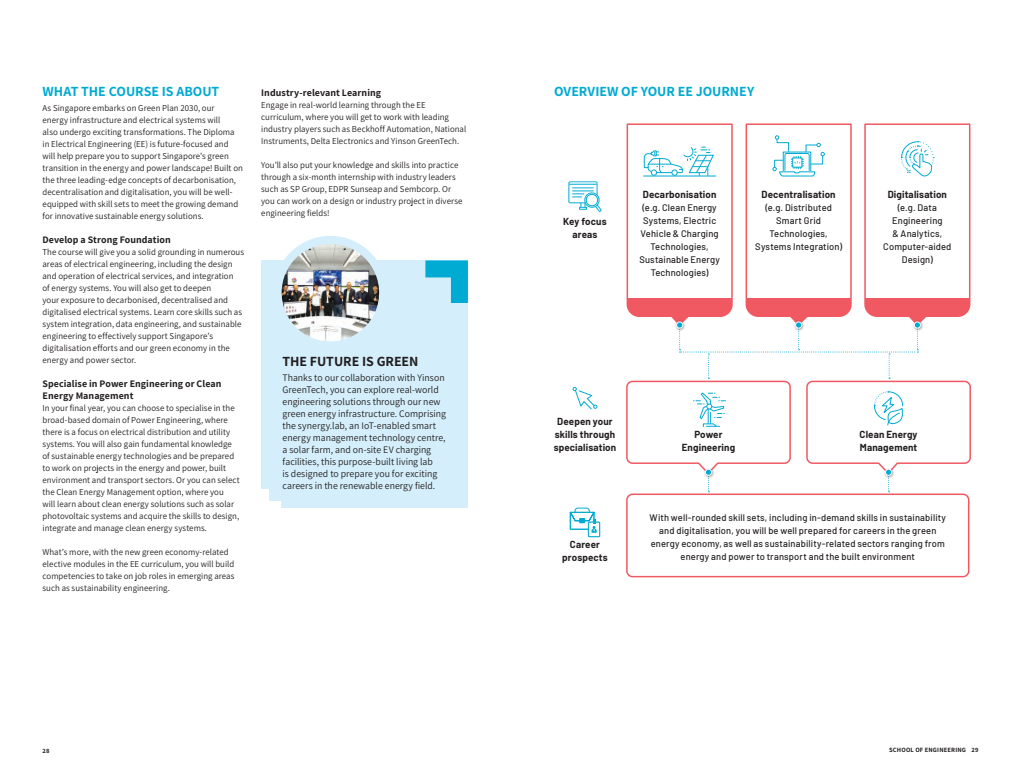
<style>
.page{position:relative;width:1021px;height:780px;background:#fff}
.page>*{position:absolute;margin:0;border:0;box-sizing:border-box;transform-origin:0 0}
.Main_Subhead_14_points_Assistant_XBold{font:700 14px "Assistant";letter-spacing:-.005em;color:#00abd3}
.Body_text_9_points_Assistant_Reg{font:700 14px "Assistant";letter-spacing:-.005em;color:#00abd3}
.Main_Subhead_14_points_Assistant_XBold-2{font:700 14px "Assistant";letter-spacing:-.005em;color:#231f20}
.Quote_10_points{font:10px/12px "Assistant";color:#231f20}
.Bodytext_11_points_Barlow_Bold{font:700 10px/13px "Barlow";letter-spacing:.015em;color:#231f20;text-align:center}
.Body_text_9_points_Assistant_Reg-2{font:700 10px/12px "Assistant";letter-spacing:.005em;color:#231f20}
.Body_text_9_5_points_Barlow{font:500 9.5px/13px "Barlow";letter-spacing:.015em;color:#231f20;text-align:center}
.Body_text_9_points_Assistant_Reg-3{font:9px/12px "Assistant";letter-spacing:.005em;color:#231f20}
.t1{font:700 6.5px "Assistant";letter-spacing:.03em;color:#231f20}
</style>
<div class="page">
<div style="left:261px;top:260px;width:207px;height:247px;background:#d4effb"></div>
<img style="left:277px;top:240px;width:106px;height:105px;border-radius:52px">
<div style="left:273px;top:236px;width:114px;height:113px;border:8px solid #d4effb;border-radius:50%"></div>
<svg style="left:425px;top:260px;width:43px;height:43px"></svg>
<div style="left:261px;top:488px;width:8px;height:20px;background:#fff"></div>
<div style="left:261px;top:500px;width:20px;height:8px;background:#fff"></div>
<div style="left:626px;top:493px;width:343px;height:84px;border:2px solid #f05961;border-radius:6px"></div>
<svg style="left:569px;top:507px;width:31px;height:30px"></svg>
<svg style="left:572px;top:387px;width:25px;height:23px"></svg>
<svg style="left:568px;top:181px;width:34px;height:31px"></svg>
<svg style="left:626px;top:123px;width:345px;height:369px"></svg>
<p class="Body_text_9_points_Assistant_Reg" style="left:43px;top:81px;width:178px">WHAT THE COURSE IS ABOUT</p>
<p class="Body_text_9_points_Assistant_Reg-3" style="left:43px;top:101px;width:202px">As Singapore embarks on Green Plan 2030, our<br>energy infrastructure and electrical systems will<br>also undergo exciting transformations. The Diploma in Electrical Engineering (EE) is future-focused and will help prepare you to support Singapore’s green transition in the energy and power landscape! Built on the three leading-edge concepts of decarbonisation, decentralisation and digitalisation, you will be well&shy;equipped with skill sets to meet the growing demand for innovative sustainable energy solutions.</p>
<p class="Body_text_9_points_Assistant_Reg-2" style="left:43px;top:233px;width:130px">Develop a Strong Foundation</p>
<p class="Body_text_9_points_Assistant_Reg-3" style="left:43px;top:245px;width:203px">The course will give you a solid grounding in numerous areas of electrical engineering, including the design and operation of electrical services, and integration<br>of energy systems. You will also get to deepen<br>your exposure to decarbonised, decentralised and digitalised electrical systems. Learn core skills such as system integration, data engineering, and sustainable engineering to effectively support Singapore’s digitalisation efforts and our green economy in the energy and power sector.</p>
<p class="Body_text_9_points_Assistant_Reg-2" style="left:43px;top:377px;width:180px">Specialise in Power Engineering or Clean<br>Energy Management</p>
<p class="Body_text_9_points_Assistant_Reg-3" style="left:43px;top:401px;width:199px">In your final year, you can choose to specialise in the broad-based domain of Power Engineering, where there is a focus on electrical distribution and utility systems. You will also gain fundamental knowledge of sustainable energy technologies and be prepared to work on projects in the energy and power, built environment and transport sectors. Or you can select the Clean Energy Management option, where you<br>will learn about clean energy solutions such as solar photovoltaic systems and acquire the skills to design, integrate and manage clean energy systems.</p>
<p class="Body_text_9_points_Assistant_Reg-3" style="left:43px;top:545px;width:193px">What’s more, with the new green economy-related elective modules in the EE curriculum, you will build competencies to take on job roles in emerging areas such as sustainability engineering.</p>
<p class="Body_text_9_points_Assistant_Reg-2" style="left:261px;top:86px;width:121px">Industry-relevant Learning</p>
<p class="Body_text_9_points_Assistant_Reg-3" style="left:261px;top:98px;width:206px">Engage in real-world learning through the EE curriculum, where you will get to work with leading industry players such as Beckhoff Automation, National Instruments, Delta Electronics and Yinson GreenTech.</p>
<p class="Body_text_9_points_Assistant_Reg-3" style="left:261px;top:158px;width:203px">You’ll also put your knowledge and skills into practice through a six-month internship with industry leaders such as SP Group, EDPR Sunseap and Sembcorp. Or you can work on a design or industry project in diverse engineering fields!</p>
<p class="Main_Subhead_14_points_Assistant_XBold-2" style="left:282px;top:351px;width:137px">THE FUTURE IS GREEN</p>
<p class="Quote_10_points" style="left:282px;top:371px;width:165px">Thanks to our collaboration with Yinson GreenTech, you can explore real-world engineering solutions through our new green energy infrastructure. Comprising the synergy.lab, an IoT-enabled smart energy management technology centre, a solar farm, and on-site EV charging facilities, this purpose-built living lab<br>is designed to prepare you for exciting careers in the renewable energy field.</p>
<p class="Main_Subhead_14_points_Assistant_XBold" style="left:554px;top:81px;width:202px">OVERVIEW OF YOUR EE JOURNEY</p>
<p class="Bodytext_11_points_Barlow_Bold" style="left:563px;top:214px;width:45px">Key focus areas</p>
<p class="Bodytext_11_points_Barlow_Bold" style="left:643px;top:187px;width:75px">Decarbonisation</p>
<p class="Body_text_9_5_points_Barlow" style="left:639px;top:200px;width:82px">(e.g. Clean Energy<br>Systems, Electric<br>Vehicle &amp; Charging<br>Technologies,<br>Sustainable Energy<br>Technologies)</p>
<p class="Bodytext_11_points_Barlow_Bold" style="left:761px;top:187px;width:75px">Decentralisation</p>
<p class="Body_text_9_5_points_Barlow" style="left:755px;top:200px;width:88px">(e.g. Distributed<br>Smart Grid<br>Technologies,<br>Systems Integration)</p>
<p class="Bodytext_11_points_Barlow_Bold" style="left:887px;top:187px;width:61px">Digitalisation</p>
<p class="Body_text_9_5_points_Barlow" style="left:883px;top:200px;width:70px">(e.g. Data<br>Engineering<br>&amp; Analytics,<br>Computer-aided<br>Design)</p>
<p class="Bodytext_11_points_Barlow_Bold" style="left:553px;top:414px;width:64px">Deepen your skills through specialisation</p>
<p class="Bodytext_11_points_Barlow_Bold" style="left:562px;top:537px;width:47px">Career prospects</p>
<p class="Bodytext_11_points_Barlow_Bold" style="left:681px;top:427px;width:55px">Power<br>Engineering</p>
<p class="Bodytext_11_points_Barlow_Bold" style="left:859px;top:427px;width:59px;text-align:left">Clean Energy<br>Management</p>
<p class="Body_text_9_5_points_Barlow" style="left:649px;top:510px;width:298px">With well-rounded skill sets, including in-demand skills in sustainability and digitalisation, you will be well prepared for careers in the green energy economy, as well as sustainability-related sectors ranging from energy and power to transport and the built environment</p>
<p class="t1" style="left:43px;top:746px;width:9px">28</p>
<p class="t1" style="left:889px;top:745px;width:91px">SCHOOL OF ENGINEERING 29</p>
</div>
